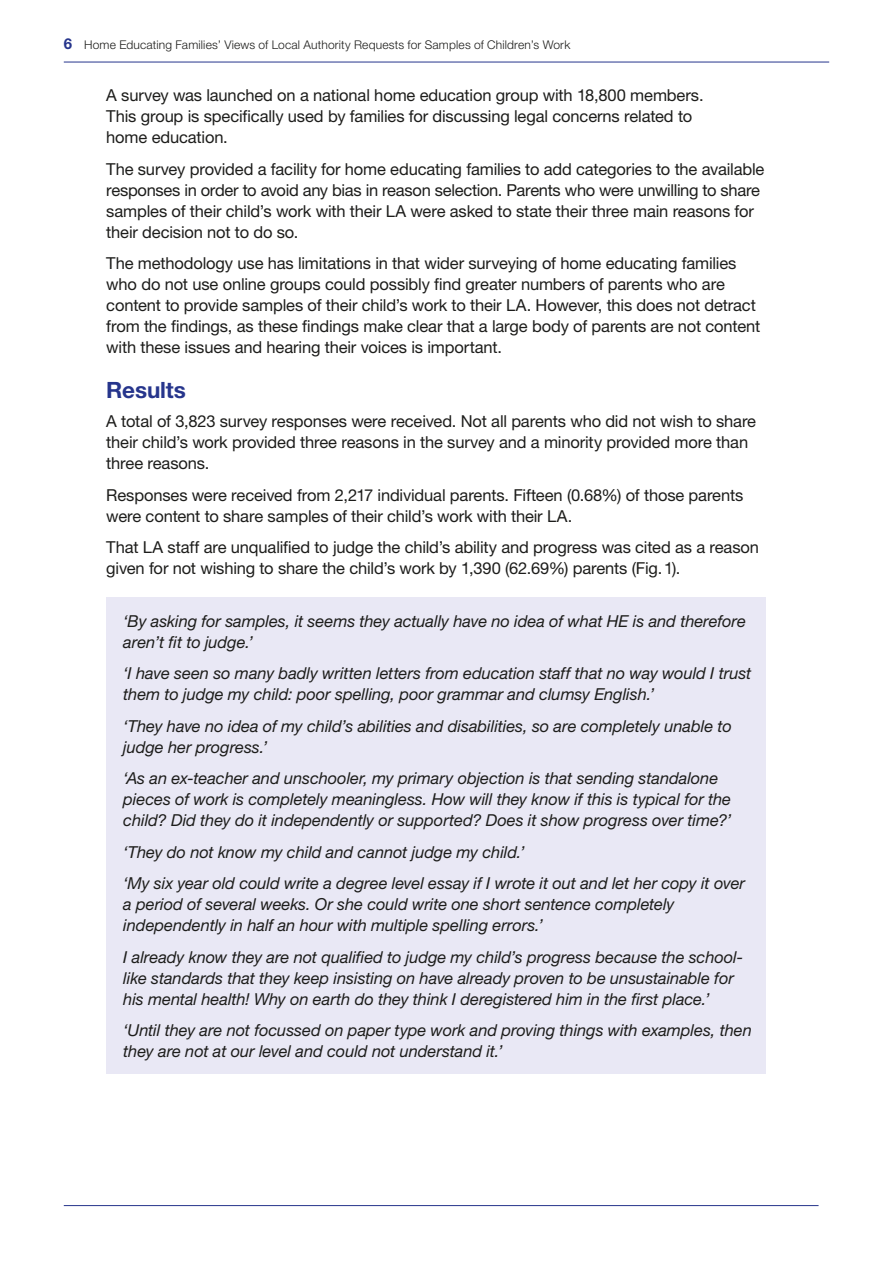
<style>
.page{position:relative;width:893px;height:1263px;background:#fff}
.page>*{position:absolute;margin:0;border:0;box-sizing:border-box;transform-origin:0 0}
.t1{font:700 22.5px "Helvetica Neue LT Std";letter-spacing:-.005em;color:#26358c}
.Para{font:16.5px/21px "Helvetica Neue LT Std";letter-spacing:-.01em;color:#1d1d1b}
.Table_text{font:italic 16.5px/21px "Helvetica Neue LT Std";letter-spacing:-.005em;color:#1d1d1b}
.t2{font:300 12px "Helvetica Neue LT Std";letter-spacing:.015em;color:#1d1d1b}
.s1{font-weight:700;font-size:15px;color:#26358c}
</style>
<div class="page">
<hr style="left:64px;top:1205px;width:755px;height:1px;background:#26358c">
<hr style="left:64px;top:62px;width:765px;height:1px;background:#26358c">
<div style="left:106px;top:598px;width:659px;height:476px;background:#e9e8f5"></div>
<p class="t2" style="left:64px;top:37px;width:508px"><span class="s1">6</span> Home Educating Families’ Views of Local Authority Requests for Samples of Children’s Work</p>
<p class="Para" style="left:106px;top:84px;width:599px">A survey was launched on a national home education group with 18,800 members.<br>This group is specifically used by families for discussing legal concerns related to home education.</p>
<p class="Para" style="left:106px;top:158px;width:660px">The survey provided a facility for home educating families to add categories to the available responses in order to avoid any bias in reason selection. Parents who were unwilling to share samples of their child’s work with their LA were asked to state their three main reasons for their decision not to do so.</p>
<p class="Para" style="left:106px;top:252px;width:655px">The methodology use has limitations in that wider surveying of home educating families who do not use online groups could possibly find greater numbers of parents who are content to provide samples of their child’s work to their LA. However, this does not detract from the findings, as these findings make clear that a large body of parents are not content with these issues and hearing their voices is important.</p>
<h1 class="t1" style="left:106px;top:376px;width:81px">Results</h1>
<p class="Para" style="left:106px;top:410px;width:651px">A total of 3,823 survey responses were received. Not all parents who did not wish to share their child’s work provided three reasons in the survey and a minority provided more than three reasons.</p>
<p class="Para" style="left:106px;top:484px;width:638px">Responses were received from 2,217 individual parents. Fifteen (0.68%) of those parents were content to share samples of their child’s work with their LA.</p>
<p class="Para" style="left:106px;top:536px;width:654px">That LA staff are unqualified to judge the child’s ability and progress was cited as a reason given for not wishing to share the child’s work by 1,390 (62.69%) parents (Fig.1).</p>
<p class="Table_text" style="left:123px;top:610px;width:624px">‘By asking for samples, it seems they actually have no idea of what HE is and therefore aren’t fit to judge.’</p>
<p class="Table_text" style="left:123px;top:662px;width:629px">‘I have seen so many badly written letters from education staff that no way would I trust them to judge my child: poor spelling, poor grammar and clumsy English.’</p>
<p class="Table_text" style="left:123px;top:715px;width:610px">‘They have no idea of my child’s abilities and disabilities, so are completely unable to judge her progress.’</p>
<p class="Table_text" style="left:123px;top:767px;width:610px">‘As an ex-teacher and unschooler, my primary objection is that sending standalone pieces of work is completely meaningless. How will they know if this is typical for the child? Did they do it independently or supported? Does it show progress over time?’</p>
<p class="Table_text" style="left:123px;top:841px;width:403px">‘They do not know my child and cannot judge my child.’</p>
<p class="Table_text" style="left:123px;top:872px;width:623px">‘My six year old could write a degree level essay if I wrote it out and let her copy it over a period of several weeks. Or she could write one short sentence completely independently in half an hour with multiple spelling errors.’</p>
<p class="Table_text" style="left:123px;top:946px;width:621px">I already know they are not qualified to judge my child’s progress because the school&shy;like standards that they keep insisting on have already proven to be unsustainable for his mental health! Why on earth do they think I deregistered him in the first place.’</p>
<p class="Table_text" style="left:123px;top:1019px;width:630px">‘Until they are not focussed on paper type work and proving things with examples, then they are not at our level and could not understand it.’</p>
</div>
